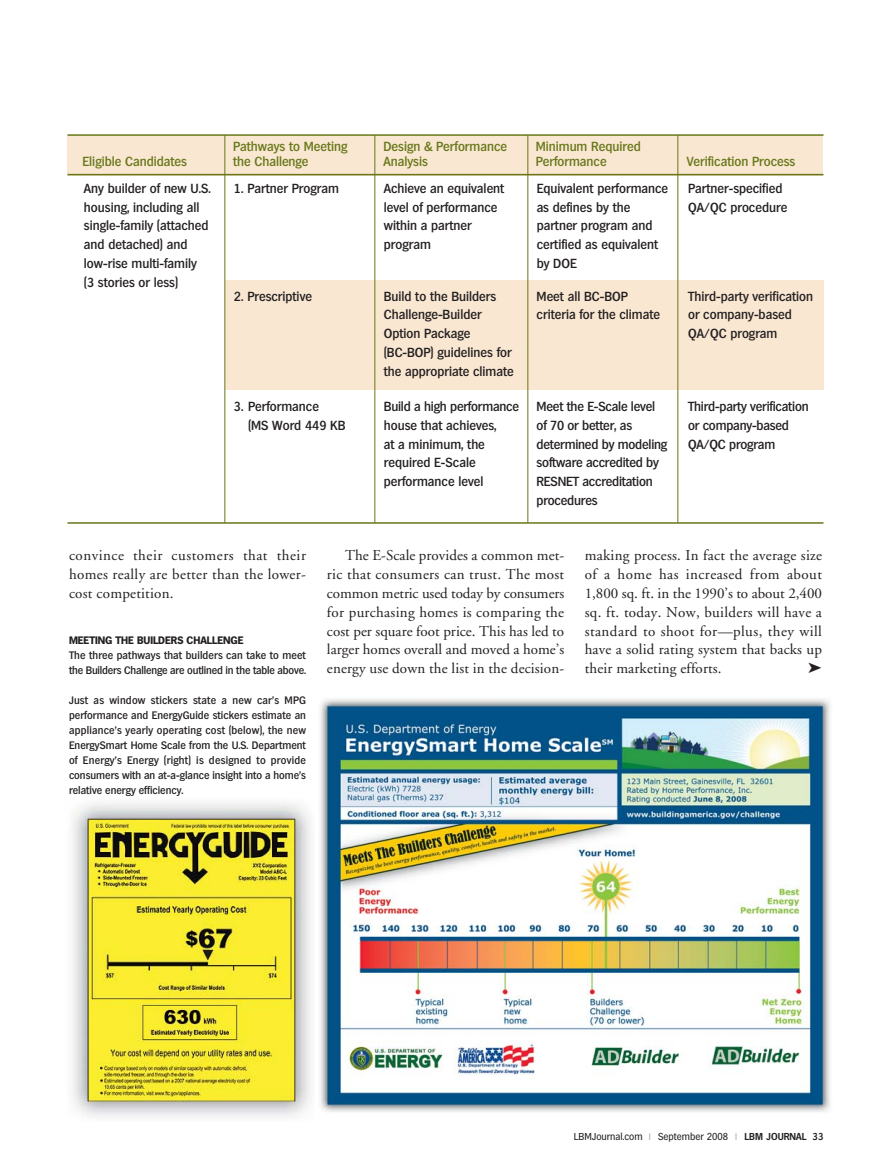
<style>
.page{position:relative;width:891px;height:1175px;background:#fff}
.page>*{position:absolute;margin:0;border:0;box-sizing:border-box;transform-origin:0 0}
.t1{font:15px/18.8px "Adobe Garamond";letter-spacing:.01em;color:#231f20;text-align:justify}
.t2{font:500 12.75px/18.8px "Hamburg TS";color:#231f20}
.t3{font:500 12.75px "Hamburg TS";color:#677718}
.t4{font:500 10.5px/15px "Hamburg TS";color:#231f20}
.t5{font:700 10.5px "Hamburg TS";color:#231f20}
.t6{font:9.75px "Hamburg TS";color:#231f20}
.s1{color:#939598}
.s2{font-weight:600}
</style>
<div class="page">
<img style="left:72px;top:803px;width:239px;height:314px">
<img style="left:320px;top:699px;width:511px;height:413px">
<div style="left:225px;top:280px;width:599px;height:109px;background:#f9e7d2"></div>
<div style="left:68px;top:135px;width:756px;height:41px;background:#f9e7d2"></div>
<hr style="left:68px;top:134px;width:756px;height:2px;background:#677718">
<hr style="left:68px;top:174px;width:756px;height:1px;background:#677718">
<hr style="left:68px;top:522px;width:756px;height:2px;background:#677718">
<hr style="left:224px;top:135px;width:1px;height:388px;background:#677718">
<hr style="left:374px;top:135px;width:1px;height:388px;background:#677718">
<hr style="left:527px;top:135px;width:1px;height:388px;background:#677718">
<hr style="left:677px;top:135px;width:1px;height:388px;background:#677718">
<p class="t3" style="left:233px;top:141px;width:116px">Pathways to Meeting</p>
<p class="t3" style="left:383px;top:141px;width:125px">Design &amp; Performance</p>
<p class="t3" style="left:536px;top:141px;width:107px">Minimum Required</p>
<p class="t3" style="left:83px;top:156px;width:106px">Eligible Candidates</p>
<p class="t3" style="left:233px;top:156px;width:77px">the Challenge</p>
<p class="t3" style="left:383px;top:156px;width:46px">Analysis</p>
<p class="t3" style="left:536px;top:156px;width:72px">Performance</p>
<p class="t3" style="left:687px;top:156px;width:110px">Verification Process</p>
<p class="t2" style="left:84px;top:180px;width:128px">Any builder of new U.S. housing, including all single-family (attached and detached) and low-rise multi-family<br>(3 stories or less)</p>
<p class="t2" style="left:234px;top:180px;width:107px">1. Partner Program</p>
<p class="t2" style="left:234px;top:287px;width:80px">2. Prescriptive</p>
<p class="t2" style="left:384px;top:180px;width:122px">Achieve an equivalent level of performance within a partner program</p>
<p class="t2" style="left:537px;top:180px;width:133px">Equivalent performance as defines by the partner program and certified as equivalent by DOE</p>
<p class="t2" style="left:688px;top:180px;width:101px">Partner-specified<br>QA/QC procedure</p>
<p class="t2" style="left:384px;top:287px;width:132px">Build to the Builders<br>Challenge-Builder<br>Option Package (BC-BOP) guidelines for the appropriate climate</p>
<p class="t2" style="left:537px;top:287px;width:125px">Meet all BC-BOP criteria for the climate</p>
<p class="t2" style="left:688px;top:287px;width:127px">Third-party verification or company-based<br>QA/QC program</p>
<p class="t2" style="left:248px;top:398px;width:99px;text-indent:-14px">3. Performance<br>(MS Word 449 KB</p>
<p class="t2" style="left:384px;top:398px;width:137px">Build a high performance house that achieves,<br>at a minimum, the required E-Scale performance level</p>
<p class="t2" style="left:537px;top:398px;width:132px">Meet the E-Scale level of 70 or better, as determined by modeling software accredited by<br>RESNET accreditation procedures</p>
<p class="t2" style="left:688px;top:398px;width:122px">Third-party verification or company-based<br>QA/QC program</p>
<p class="t1" style="left:69px;top:547px;width:239px">convince their customers that their homes really are better than the lower&shy;cost competition.</p>
<p class="t1" style="left:327px;top:547px;width:239px;text-indent:18px">The E-Scale provides a common met&shy;ric that consumers can trust. The most common metric used today by consumers for purchasing homes is comparing the cost per square foot price. This has led to larger homes overall and moved a home’s energy use down the list in the decision-</p>
<p class="t1" style="left:585px;top:547px;width:239px">making process. In fact the average size of a home has increased from about 1,800 sq. ft. in the 1990’s to about 2,400 sq. ft. today. Now, builders will have a standard to shoot for—plus, they will have a solid rating system that backs up their marketing efforts.</p>
<p class="t5" style="left:69px;top:636px;width:176px">MEETING THE BUILDERS CHALLENGE</p>
<p class="t4" style="left:69px;top:648px;width:238px">The three pathways that builders can take to meet the Builders Challenge are outlined in the table above.</p>
<p class="t4" style="left:69px;top:693px;width:239px;text-align:justify">Just as window stickers state a new car's MPG performance and EnergyGuide stickers estimate an appliance's yearly operating cost (below), the new EnergySmart Home Scale from the U.S. Department of Energy's Energy (right) is designed to provide consumers with an at-a-glance insight into a home's relative energy efficiency.</p>
<p class="t6" style="left:574px;top:1132px;width:251px">LBMJournal.com <span class="s1">❘</span> September 2008 <span class="s1">❘</span> <span class="s2">LBM JOURNAL 33</span></p>
</div>
